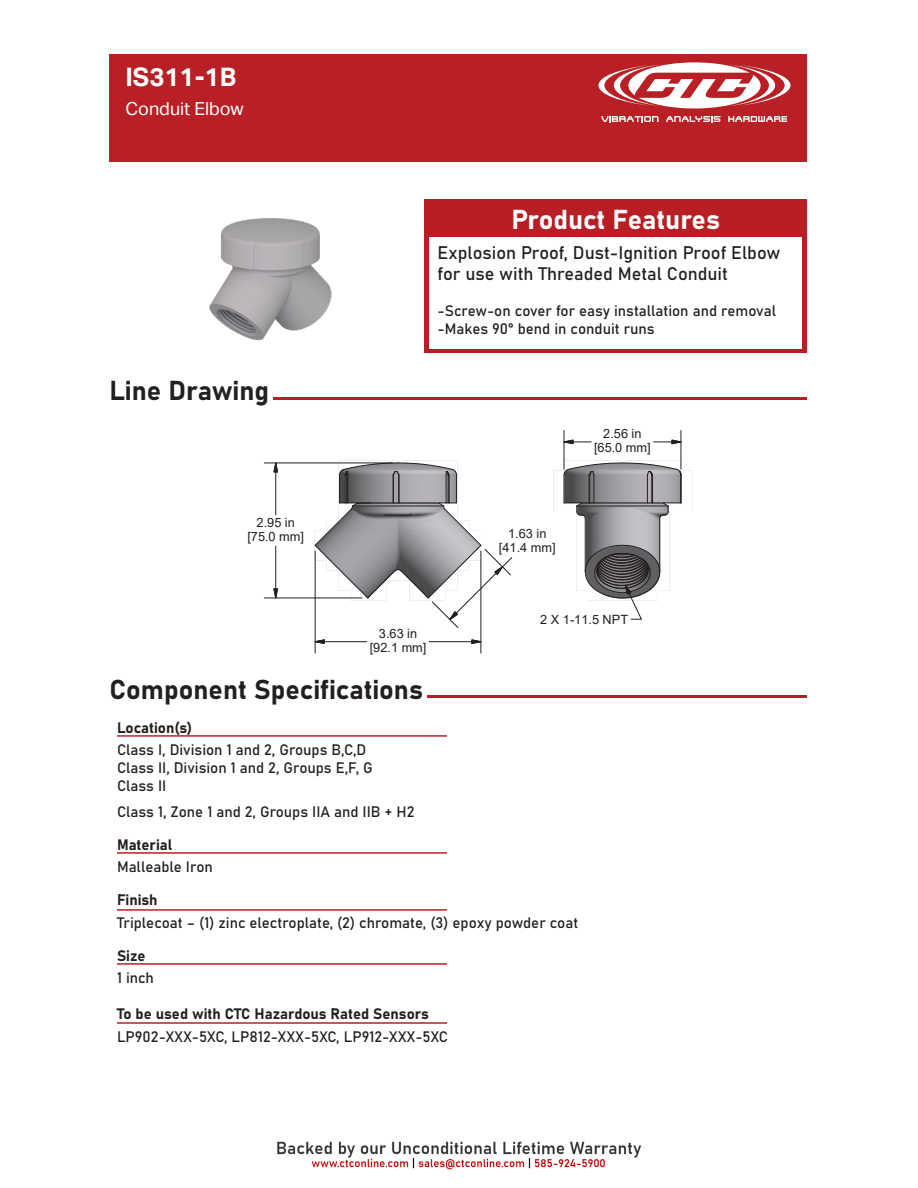
<style>
.page{position:relative;width:918px;height:1188px;background:#fff}
.page>*{position:absolute;margin:0;border:0;box-sizing:border-box;transform-origin:0 0}
.t1{font:27px "Bahnschrift";color:#231f20}
.t2{font:27px "Bahnschrift";color:#fff}
.t3{font:700 25.5px "Aktiv Grotesk";color:#fff}
.t4{font:18px/21.6px "Bahnschrift";color:#231f20}
.t5{font:18px "Aktiv Grotesk";color:#fff}
.t6{font:15px "Bahnschrift";color:#231f20}
.t7{font:12.75px/13.8px "Arial";color:#231f20;text-align:center}
</style>
<div class="page">
<img style="left:277px;top:1141px;width:365px;height:29px">
<div style="left:110px;top:54px;width:697px;height:108px;background:#b92025"></div>
<svg style="left:598px;top:62px;width:192px;height:46px"></svg>
<svg style="left:601px;top:116px;width:58px;height:6px"></svg>
<svg style="left:666px;top:116px;width:54px;height:6px"></svg>
<svg style="left:728px;top:116px;width:59px;height:6px"></svg>
<div style="left:424px;top:200px;width:383px;height:153px;background:#b81f25"></div>
<div style="left:430px;top:237px;width:372px;height:112px;background:#fff"></div>
<hr style="left:428px;top:695px;width:379px;height:3px;background:#b81f25">
<img style="left:209px;top:218px;width:123px;height:123px">
<hr style="left:117px;top:1022px;width:330px;height:2px;background:#b81f25">
<hr style="left:117px;top:963px;width:330px;height:2px;background:#b81f25">
<hr style="left:117px;top:909px;width:330px;height:2px;background:#b81f25">
<hr style="left:117px;top:852px;width:330px;height:2px;background:#b81f25">
<hr style="left:117px;top:735px;width:330px;height:2px;background:#b81f25">
<hr style="left:273px;top:397px;width:534px;height:3px;background:#b81f25">
<img style="left:315px;top:460px;width:377px;height:131px">
<hr style="left:585px;top:519px;width:1px;height:53px;background:#231f20">
<hr style="left:659px;top:519px;width:1px;height:53px;background:#231f20">
<svg style="left:564px;top:463px;width:118px;height:56px;background:#979598"></svg>
<svg style="left:314px;top:639px;width:11px;height:5px"></svg>
<svg style="left:471px;top:639px;width:10px;height:5px"></svg>
<hr style="left:324px;top:641px;width:43px;height:1px;background:#231f20">
<hr style="left:429px;top:641px;width:43px;height:1px;background:#231f20">
<hr style="left:315px;top:551px;width:1px;height:102px;background:#231f20">
<hr style="left:481px;top:551px;width:1px;height:102px;background:#231f20">
<svg style="left:273px;top:588px;width:5px;height:10px"></svg>
<svg style="left:273px;top:462px;width:5px;height:11px"></svg>
<hr style="left:275px;top:546px;width:1px;height:43px;background:#231f20">
<hr style="left:275px;top:472px;width:1px;height:43px;background:#231f20">
<hr style="left:264px;top:598px;width:98px;height:1px;background:#231f20">
<hr style="left:264px;top:463px;width:128px;height:1px;background:#231f20">
<svg style="left:563px;top:439px;width:28px;height:6px"></svg>
<svg style="left:654px;top:439px;width:27px;height:5px"></svg>
<hr style="left:681px;top:431px;width:1px;height:38px;background:#231f20">
<hr style="left:564px;top:431px;width:1px;height:38px;background:#231f20">
<svg style="left:585px;top:545px;width:75px;height:75px"></svg>
<svg style="left:315px;top:463px;width:198px;height:165px"></svg>
<p class="t3" style="left:125px;top:62px;width:112px">IS311-1B</p>
<p class="t5" style="left:125px;top:98px;width:120px">Conduit Elbow</p>
<p class="t1" style="left:110px;top:370px;width:161px">Line Drawing</p>
<p class="t7" style="left:247px;top:515px;width:58px">2.95 in [75.0 mm]</p>
<p class="t2" style="left:511px;top:199px;width:210px">Product Features</p>
<p class="t4" style="left:438px;top:240px;width:344px">Explosion Proof, Dust-Ignition Proof Elbow for use with Threaded Metal Conduit</p>
<p class="t6" style="left:438px;top:300px;width:340px">-Screw-on cover for easy installation and removal</p>
<p class="t6" style="left:438px;top:318px;width:219px">-Makes 90° bend in conduit runs</p>
<p class="t7" style="left:370px;top:627px;width:58px">3.63 in [92.1 mm]</p>
<p class="t7" style="left:499px;top:527px;width:58px">1.63 in [41.4 mm]</p>
<p class="t7" style="left:594px;top:427px;width:58px">2.56 in [65.0 mm]</p>
<p class="t7" style="left:540px;top:612px;width:89px">2 X 1-11.5 NPT</p>
<p class="t1" style="left:110px;top:669px;width:315px">Component Specifications</p>
<p class="t6" style="left:117px;top:716px;width:77px">Location(s)</p>
<p class="t6" style="left:117px;top:739px;width:251px">Class I, Division 1 and 2, Groups B,C,D</p>
<p class="t6" style="left:117px;top:757px;width:257px">Class II, Division 1 and 2, Groups E,F, G</p>
<p class="t6" style="left:117px;top:775px;width:51px">Class II</p>
<p class="t6" style="left:117px;top:800px;width:299px">Class 1, Zone 1 and 2, Groups IIA and IIB + H2</p>
<p class="t6" style="left:117px;top:833px;width:57px">Material</p>
<p class="t6" style="left:117px;top:856px;width:97px">Malleable Iron</p>
<p class="t6" style="left:117px;top:889px;width:42px">Finish</p>
<p class="t6" style="left:117px;top:911px;width:463px">Triplecoat – (1) zinc electroplate, (2) chromate, (3) epoxy powder coat</p>
<p class="t6" style="left:117px;top:944px;width:30px">Size</p>
<p class="t6" style="left:117px;top:967px;width:39px">1 inch</p>
<p class="t6" style="left:117px;top:1003px;width:314px">To be used with CTC Hazardous Rated Sensors</p>
<p class="t6" style="left:117px;top:1025px;width:333px">LP902-XXX-5XC, LP812-XXX-5XC, LP912-XXX-5XC</p>
</div>
